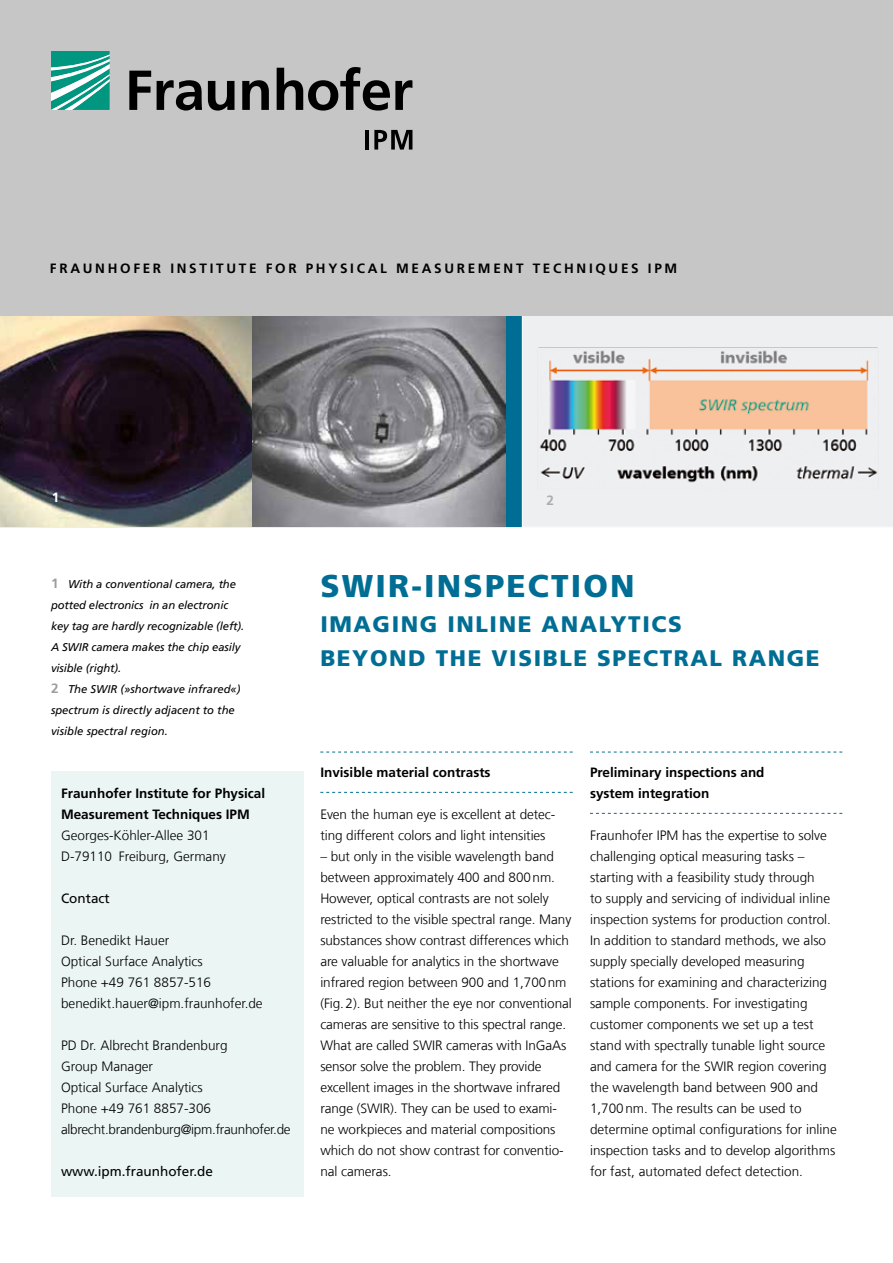
<style>
.page{position:relative;width:893px;height:1263px;background:#fff}
.page>*{position:absolute;margin:0;border:0;box-sizing:border-box;transform-origin:0 0}
.t1{font:900 31.5px "Frutiger LT Com";letter-spacing:.07em;color:#006e94}
.t2{font:900 22.5px/34.5px "Frutiger LT Com";letter-spacing:.07em;color:#006e94}
.t3{font:300 13.5px/21px "Frutiger LT Com";color:#000}
.t4{font:700 13.5px/21px "Frutiger LT Com";color:#000}
.t5{font:700 13.5px "Frutiger LT Com";letter-spacing:.2em;color:#000}
.t6{font:13.5px "Frutiger LT Com";color:#000}
.t7{font:700 13.5px "Frutiger LT Com";color:#fff}
.t8{font:700 13.5px "Frutiger LT Com";color:#a8afb3}
.t9{font:italic 11.25px/21px "Frutiger LT Com";letter-spacing:-.01em;color:#000}
.s1{font-weight:700;font-style:normal;font-size:13.5px;color:#9d9d9c}
</style>
<div class="page">
<div style="left:51px;top:772px;width:252px;height:425px;background:#ebf5f3"></div>
<svg style="left:522px;top:315px;width:371px;height:212px;background:#e3dad5"></svg>
<img style="left:0;top:315px;width:505px;height:212px">
<div style="left:0;top:0;width:893px;height:315px;background:#c6c6c6"></div>
<svg style="left:320px;top:752px;width:253px;height:1px"></svg>
<svg style="left:320px;top:792px;width:253px;height:1px"></svg>
<svg style="left:51px;top:51px;width:59px;height:59px;background:#4bb3a3"></svg>
<svg style="left:129px;top:67px;width:283px;height:44px"></svg>
<hr style="left:365px;top:130px;width:4px;height:20px;background:#000">
<svg style="left:374px;top:130px;width:38px;height:20px"></svg>
<svg style="left:590px;top:752px;width:252px;height:1px"></svg>
<svg style="left:590px;top:813px;width:252px;height:1px"></svg>
<p class="t5" style="left:50px;top:260px;width:629px">FRAUNHOFER INSTITUTE FOR PHYSICAL MEASUREMENT TECHNIQUES IPM</p>
<p class="t7" style="left:52px;top:489px;width:9px">1</p>
<p class="t8" style="left:546px;top:493px;width:9px">2</p>
<p class="t9" style="left:51px;top:574px;width:195px"><span class="s1">1</span> With a conventional camera, the potted electronics in an electronic key tag are hardly recognizable (left).<br>A SWIR camera makes the chip easily visible (right).<br><span class="s1">2</span> The SWIR (»shortwave infrared«) spectrum is directly adjacent to the visible spectral region.</p>
<p class="t4" style="left:61px;top:783px;width:206px">Fraunhofer Institute for Physical<br>Measurement Techniques IPM</p>
<p class="t3" style="left:61px;top:825px;width:166px">Georges-Köhler-Allee 301<br>D-79110 Freiburg, Germany</p>
<p class="t6" style="left:61px;top:890px;width:50px">Contact</p>
<p class="t3" style="left:61px;top:930px;width:203px">Dr. Benedikt Hauer<br>Optical Surface Analytics<br>Phone +49 761 8857-516 benedikt.hauer@ipm.fraunhofer.de</p>
<p class="t3" style="left:61px;top:1035px;width:231px">PD Dr. Albrecht Brandenburg<br>Group Manager<br>Optical Surface Analytics<br>Phone +49 761 8857-306 albrecht.brandenburg@ipm.fraunhofer.de</p>
<p class="t6" style="left:61px;top:1164px;width:153px">www.ipm.fraunhofer.de</p>
<h1 class="t1" style="left:320px;top:567px;width:316px">SWIR-INSPECTION</h1>
<h2 class="t2" style="left:320px;top:607px;width:501px">IMAGING INLINE ANALYTICS<br>BEYOND THE VISIBLE SPECTRAL RANGE</h2>
<p class="t4" style="left:320px;top:762px;width:172px">Invisible material contrasts</p>
<p class="t3" style="left:320px;top:804px;width:237px">Even the human eye is excellent at detec&shy;ting different colors and light intensities</p>
<p class="t3" style="left:320px;top:846px;width:253px">– but only in the visible wavelength band between approximately 400 and 800nm.<br>However, optical contrasts are not solely restricted to the visible spectral range. Many substances show contrast differences which are valuable for analytics in the shortwave infrared region between 900 and 1,700nm (Fig.2). But neither the eye nor conventional cameras are sensitive to this spectral range.<br>What are called SWIR cameras with InGaAs sensor solve the problem. They provide excellent images in the shortwave infrared range (SWIR). They can be used to exami&shy;ne workpieces and material compositions which do not show contrast for conventio&shy;nal cameras.</p>
<p class="t4" style="left:590px;top:762px;width:176px">Preliminary inspections and system integration</p>
<p class="t3" style="left:590px;top:825px;width:248px">Fraunhofer IPM has the expertise to solve challenging optical measuring tasks – starting with a feasibility study through<br>to supply and servicing of individual inline inspection systems for production control.<br>In addition to standard methods, we also supply specially developed measuring stations for examining and characterizing sample components. For investigating customer components we set up a test stand with spectrally tunable light source and camera for the SWIR region covering the wavelength band between 900 and 1,700nm. The results can be used to determine optimal configurations for inline inspection tasks and to develop algorithms for fast, automated defect detection.</p>
</div>
